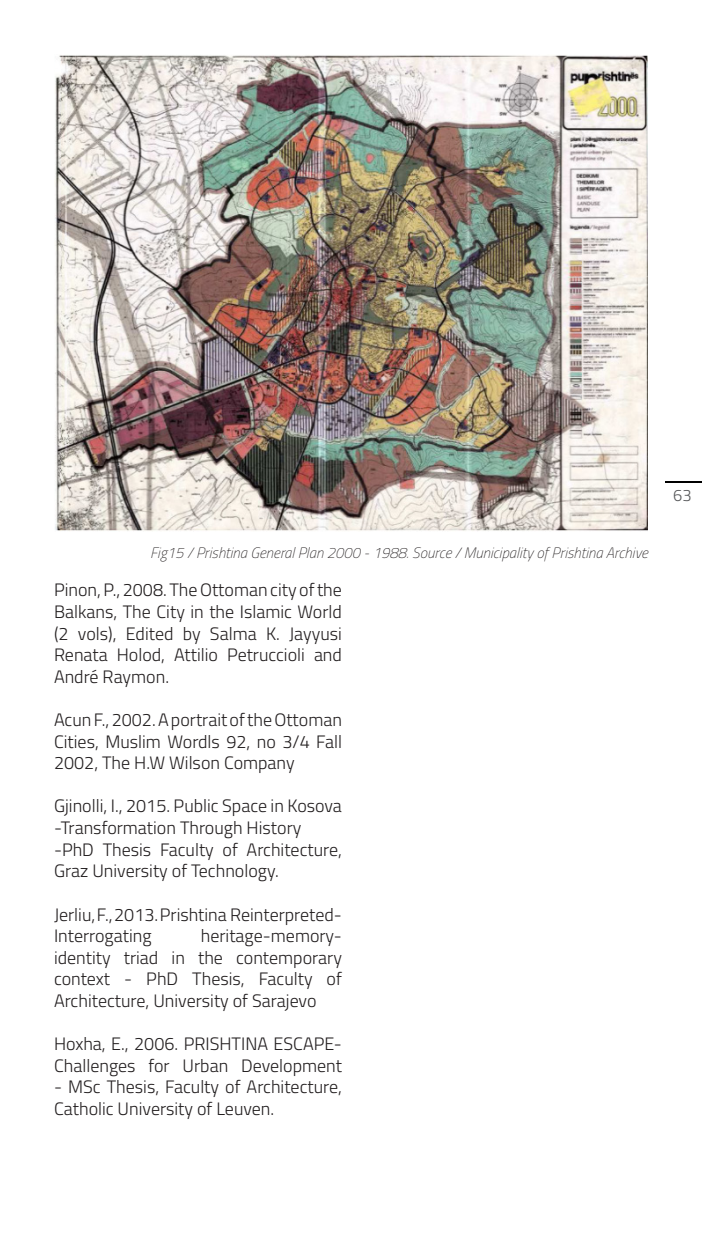
<style>
.page{position:relative;width:702px;height:1255px;background:#fff}
.page>*{position:absolute;margin:0;border:0;box-sizing:border-box;transform-origin:0 0}
.t1{font:300 18px/21.6px "Titillium";color:#231f20}
.t2{font:300 16.5px "Titillium";color:#57585a}
.Figure_text{font:italic 100 15px "Titillium";color:#231f20}
</style>
<div class="page">
<hr style="left:665px;top:481px;width:37px;height:1px;background:#000">
<img style="left:55px;top:55px;width:593px;height:476px">
<p class="Figure_text" style="left:150px;top:542px;width:499px">Fig15 / Prishtina General Plan 2000 - 1988. Source / Municipality of Prishtina Archive</p>
<p class="t1" style="left:54px;top:578px;width:289px;text-align:justify">Pinon, P., 2008. The Ottoman city of the Balkans, The City in the Islamic World (2 vols), Edited by Salma K. Jayyusi Renata Holod, Attilio Petruccioli and André Raymon.</p>
<p class="t1" style="left:54px;top:708px;width:289px;text-align:justify">Acun F., 2002. A portrait of the Ottoman Cities, Muslim Wordls 92, no 3/4 Fall 2002, The H.W Wilson Company</p>
<p class="t1" style="left:54px;top:794px;width:289px">Gjinolli, I., 2015. Public Space in Kosova -Transformation Through History</p>
<p class="t1" style="left:54px;top:837px;width:289px">-PhD Thesis Faculty of Architecture,<br>Graz University of Technology.</p>
<p class="t1" style="left:54px;top:902px;width:289px">Jerliu, F., 2013. Prishtina Reinterpreted-<br>Interrogating</p>
<p class="t1" style="left:54px;top:924px;width:289px;text-align:justify;text-indent:147px">heritage-memory&shy;identity triad in the contemporary context - PhD Thesis, Faculty of Architecture, University of Sarajevo</p>
<p class="t1" style="left:54px;top:1032px;width:289px">Hoxha, E., 2006. PRISHTINA ESCAPE-<br>Challenges for Urban Development</p>
<p class="t1" style="left:54px;top:1075px;width:289px">- MSc Thesis, Faculty of Architecture,<br>Catholic University of Leuven.</p>
<p class="t2" style="left:673px;top:483px;width:20px">63</p>
</div>
